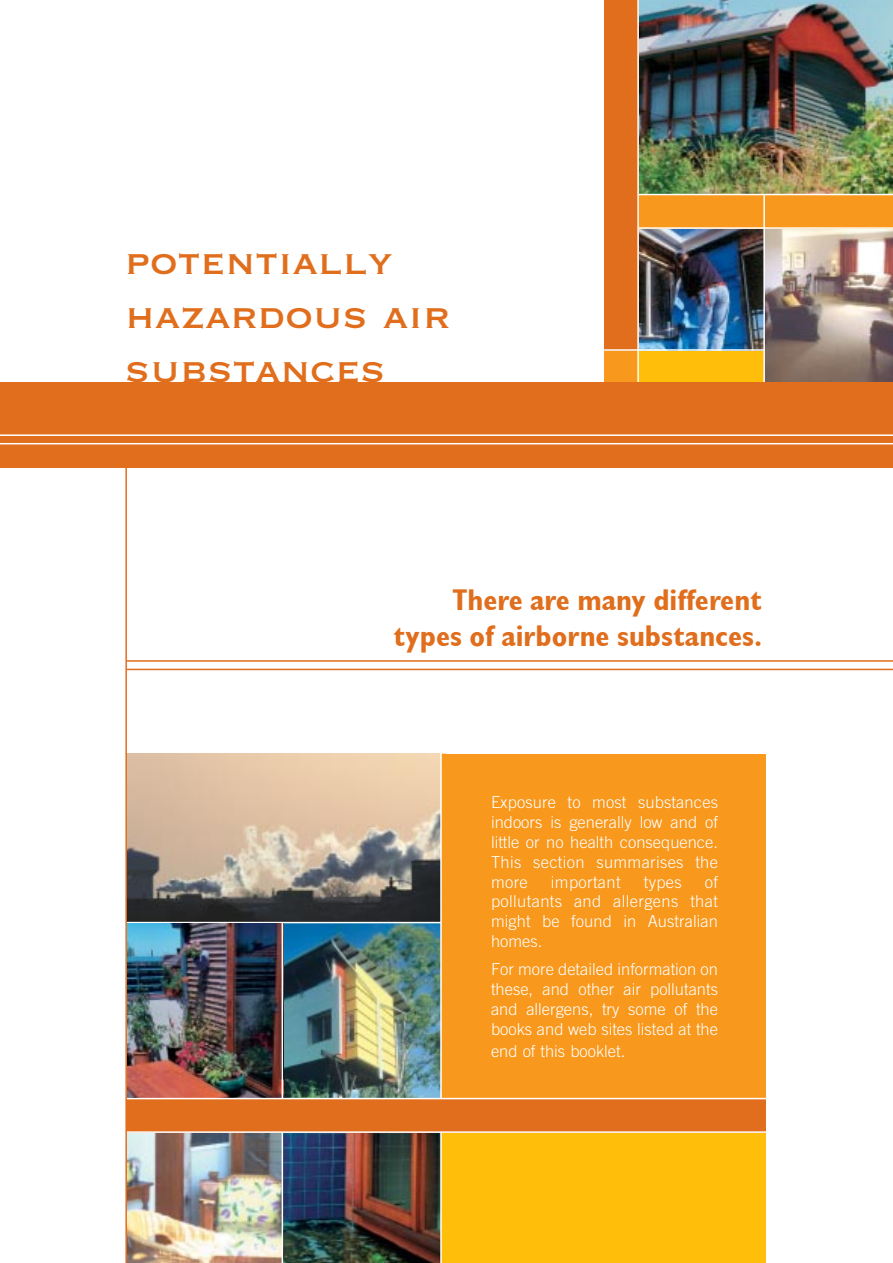
<style>
.page{position:relative;width:893px;height:1263px;background:#fff}
.page>*{position:absolute;margin:0;border:0;box-sizing:border-box;transform-origin:0 0}
.t1{font:45px/54px "Copperplate Thirty One BC";color:#e06e1c}
.t2{font:700 condensed 30px/36px "Gill Sans";color:#e06e1c;text-align:right}
.t3{font:300 16.5px/19.8px "Trade Gothic";color:#fff;text-align:justify}
.t4{font:300 16.5px "Trade Gothic";letter-spacing:.02em;color:#fff}
</style>
<div class="page">
<img style="left:127px;top:754px;width:313px;height:168px">
<div style="left:638px;top:348px;width:131px;height:34px;background:#febe0a"></div>
<div style="left:604px;top:348px;width:34px;height:34px;background:#f8981c"></div>
<img style="left:638px;top:0;width:254px;height:194px">
<img style="left:638px;top:229px;width:125px;height:120px">
<img style="left:764px;top:229px;width:128px;height:152px">
<div style="left:638px;top:195px;width:254px;height:34px;background:#f8981c"></div>
<hr style="left:633px;top:227px;width:259px;height:2px;background:#fff">
<div style="left:604px;top:0;width:34px;height:350px;background:#e06e1c"></div>
<hr style="left:637px;top:0;width:1px;height:436px;background:#fff">
<hr style="left:763px;top:195px;width:1px;height:297px;background:#fff">
<hr style="left:601px;top:349px;width:163px;height:2px;background:#fff">
<img style="left:283px;top:923px;width:157px;height:175px">
<hr style="left:126px;top:660px;width:766px;height:2px;background:#e06e1c">
<div style="left:441px;top:754px;width:324px;height:358px;background:#f8981c"></div>
<img style="left:127px;top:1133px;width:154px;height:130px">
<img style="left:283px;top:1133px;width:157px;height:130px">
<div style="left:441px;top:1127px;width:324px;height:136px;background:#febe0a"></div>
<hr style="left:127px;top:669px;width:765px;height:1px;background:#e06e1c">
<div style="left:1px;top:382px;width:891px;height:85px;background:#e06e1c"></div>
<hr style="left:440px;top:751px;width:2px;height:512px;background:#fff">
<hr style="left:0;top:443px;width:892px;height:1px;background:#fff">
<hr style="left:0;top:434px;width:892px;height:2px;background:#fff">
<img style="left:128px;top:923px;width:153px;height:175px">
<div style="left:126px;top:1099px;width:639px;height:34px;background:#e06e1c"></div>
<hr style="left:109px;top:1131px;width:660px;height:2px;background:#fff">
<hr style="left:100px;top:1098px;width:669px;height:1px;background:#fff">
<hr style="left:125px;top:454px;width:2px;height:809px;background:#e06e1c">
<h1 class="t1" style="left:125px;top:232px;width:327px">potentially hazardous air substances</h1>
<h2 class="t2" style="left:393px;top:582px;width:370px">There are many different types of airborne substances.</h2>
<p class="t3" style="left:491px;top:794px;width:228px">Exposure to most substances indoors is generally low and of little or no health consequence.<br>This section summarises the more</p>
<p class="t3" style="left:491px;top:874px;width:228px;text-indent:214px">of pollutants and allergens that might be found in Australian homes.</p>
<p class="t3" style="left:491px;top:961px;width:228px">For more detailed information on these, and other air pollutants and allergens, try some of the books and web sites listed at the</p>
<p class="t3" style="left:491px;top:1043px;width:136px">end of this booklet.</p>
<p class="t4" style="left:551px;top:876px;width:71px">important</p>
<p class="t3" style="left:643px;top:874px;width:40px">types</p>
</div>
